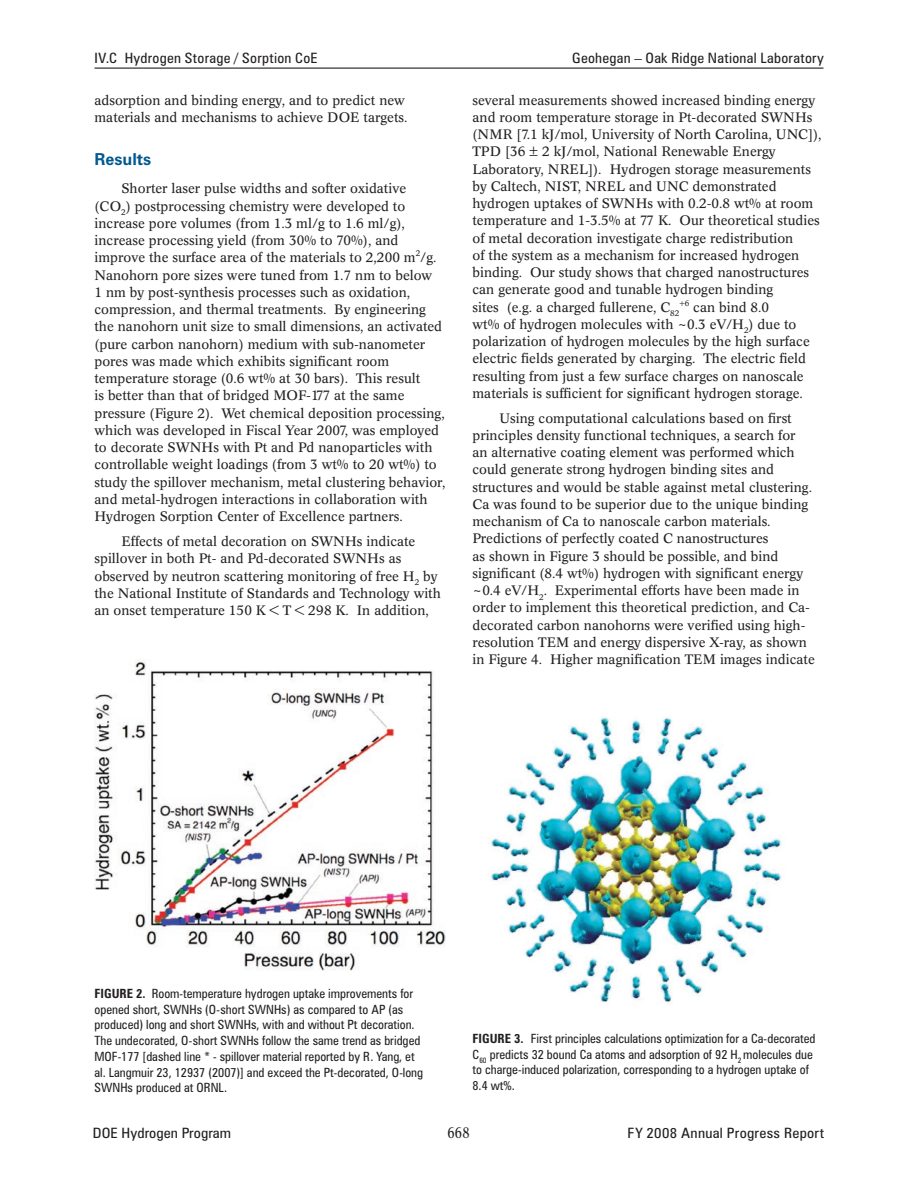
<style>
.page{position:relative;width:918px;height:1188px;background:#fff}
.page>*{position:absolute;margin:0;border:0;box-sizing:border-box;transform-origin:0 0}
._1_RptObjHead{font:700 16.5px "Zurich BT";color:#005990}
.t1{font:condensed 15px "Concorde BE";color:#231f20}
._11_Header_R{font:condensed 14.25px "Zurich BT";letter-spacing:.015em;color:#231f20;scale:1.08 1}
._11_Header_R-2{font:condensed 14.25px "Zurich BT";letter-spacing:.015em;color:#231f20;scale:1.05 1}
._11_Header_L{font:condensed 14.25px "Zurich BT";letter-spacing:.015em;color:#231f20;scale:1.05 1}
._1_Body_text{font:13.5px/17.2px "Concorde BE";color:#231f20}
._1_FigureTitle{font:condensed 12.75px/15.8px "Zurich BT";color:#231f20}
.s1{font-weight:700}
</style>
<div class="page">
<hr style="left:94px;top:68px;width:730px;height:1px;background:#231f20">
<img style="left:94px;top:661px;width:352px;height:310px">
<img style="left:490px;top:717px;width:292px;height:288px">
<p class="_11_Header_L" style="left:94px;top:49px;width:214px">IV.C Hydrogen Storage / Sorption CoE</p>
<p class="_11_Header_R-2" style="left:572px;top:49px;width:241px">Geohegan – Oak Ridge National Laboratory</p>
<p class="_1_Body_text" style="left:94px;top:91px;width:315px">adsorption and binding energy, and to predict new materials and mechanisms to achieve DOE targets.</p>
<p class="_1_RptObjHead" style="left:94px;top:150px;width:58px">Results</p>
<p class="_1_Body_text" style="left:94px;top:180px;width:352px;text-indent:27px">Shorter laser pulse widths and softer oxidative (CO<sub>2</sub>) postprocessing chemistry were developed to increase pore volumes (from 1.3 ml/g to 1.6 ml/g), increase processing yield (from 30% to 70%), and improve the surface area of the materials to 2,200 m<sup>2</sup>/g.<br>Nanohorn pore sizes were tuned from 1.7 nm to below<br>1 nm by post-synthesis processes such as oxidation, compression, and thermal treatments. By engineering the nanohorn unit size to small dimensions, an activated (pure carbon nanohorn) medium with sub-nanometer pores was made which exhibits significant room temperature storage (0.6 wt% at 30 bars). This result<br>is better than that of bridged MOF-177 at the same pressure (Figure 2). Wet chemical deposition processing, which was developed in Fiscal Year 2007, was employed to decorate SWNHs with Pt and Pd nanoparticles with controllable weight loadings (from 3 wt% to 20 wt%) to study the spillover mechanism, metal clustering behavior, and metal-hydrogen interactions in collaboration with Hydrogen Sorption Center of Excellence partners.</p>
<p class="_1_Body_text" style="left:94px;top:533px;width:348px;text-indent:27px">Effects of metal decoration on SWNHs indicate spillover in both Pt- and Pd-decorated SWNHs as observed by neutron scattering monitoring of free H<sub>2</sub> by the National Institute of Standards and Technology with an onset temperature 150 K &lt; T &lt; 298 K. In addition,</p>
<p class="_1_Body_text" style="left:472px;top:91px;width:351px">several measurements showed increased binding energy and room temperature storage in Pt-decorated SWNHs (NMR [7.1 kJ/mol, University of North Carolina, UNC]), TPD [36 ± 2 kJ/mol, National Renewable Energy Laboratory, NREL]). Hydrogen storage measurements by Caltech, NIST, NREL and UNC demonstrated hydrogen uptakes of SWNHs with 0.2-0.8 wt% at room temperature and 1-3.5% at 77 K. Our theoretical studies of metal decoration investigate charge redistribution<br>of the system as a mechanism for increased hydrogen binding. Our study shows that charged nanostructures can generate good and tunable hydrogen binding<br>sites (e.g. a charged fullerene, C<sub>82</sub><sup>+6</sup> can bind 8.0<br>wt% of hydrogen molecules with ~0.3 eV/H<sub>2</sub>) due to polarization of hydrogen molecules by the high surface electric fields generated by charging. The electric field resulting from just a few surface charges on nanoscale materials is sufficient for significant hydrogen storage.</p>
<p class="_1_Body_text" style="left:472px;top:410px;width:344px;text-indent:27px">Using computational calculations based on first principles density functional techniques, a search for<br>an alternative coating element was performed which could generate strong hydrogen binding sites and structures and would be stable against metal clustering.<br>Ca was found to be superior due to the unique binding mechanism of Ca to nanoscale carbon materials.<br>Predictions of perfectly coated C nanostructures<br>as shown in Figure 3 should be possible, and bind significant (8.4 wt%) hydrogen with significant energy ~0.4 eV/H<sub>2</sub>. Experimental efforts have been made in order to implement this theoretical prediction, and Ca&shy;decorated carbon nanohorns were verified using high&shy;resolution TEM and energy dispersive X-ray, as shown in Figure 4. Higher magnification TEM images indicate</p>
<p class="_1_FigureTitle" style="left:94px;top:985px;width:330px"><span class="s1">FIGURE 2.</span> Room-temperature hydrogen uptake improvements for opened short, SWNHs (O-short SWNHs) as compared to AP (as produced) long and short SWNHs, with and without Pt decoration.<br>The undecorated, O-short SWNHs follow the same trend as bridged MOF-177 [dashed line * - spillover material reported by R. Yang, et al. Langmuir 23, 12937 (2007)] and exceed the Pt-decorated, O-long SWNHs produced at ORNL.</p>
<p class="_1_FigureTitle" style="left:472px;top:1030px;width:345px"><span class="s1">FIGURE 3.</span> First principles calculations optimization for a Ca-decorated C<sub>60</sub> predicts 32 bound Ca atoms and adsorption of 92 H<sub>2</sub> molecules due to charge-induced polarization, corresponding to a hydrogen uptake of 8.4 wt%.</p>
<p class="_11_Header_R" style="left:93px;top:1124px;width:129px">DOE Hydrogen Program</p>
<p class="t1" style="left:447px;top:1124px;width:24px">668</p>
<p class="_11_Header_R" style="left:628px;top:1124px;width:184px">FY 2008 Annual Progress Report</p>
</div>
